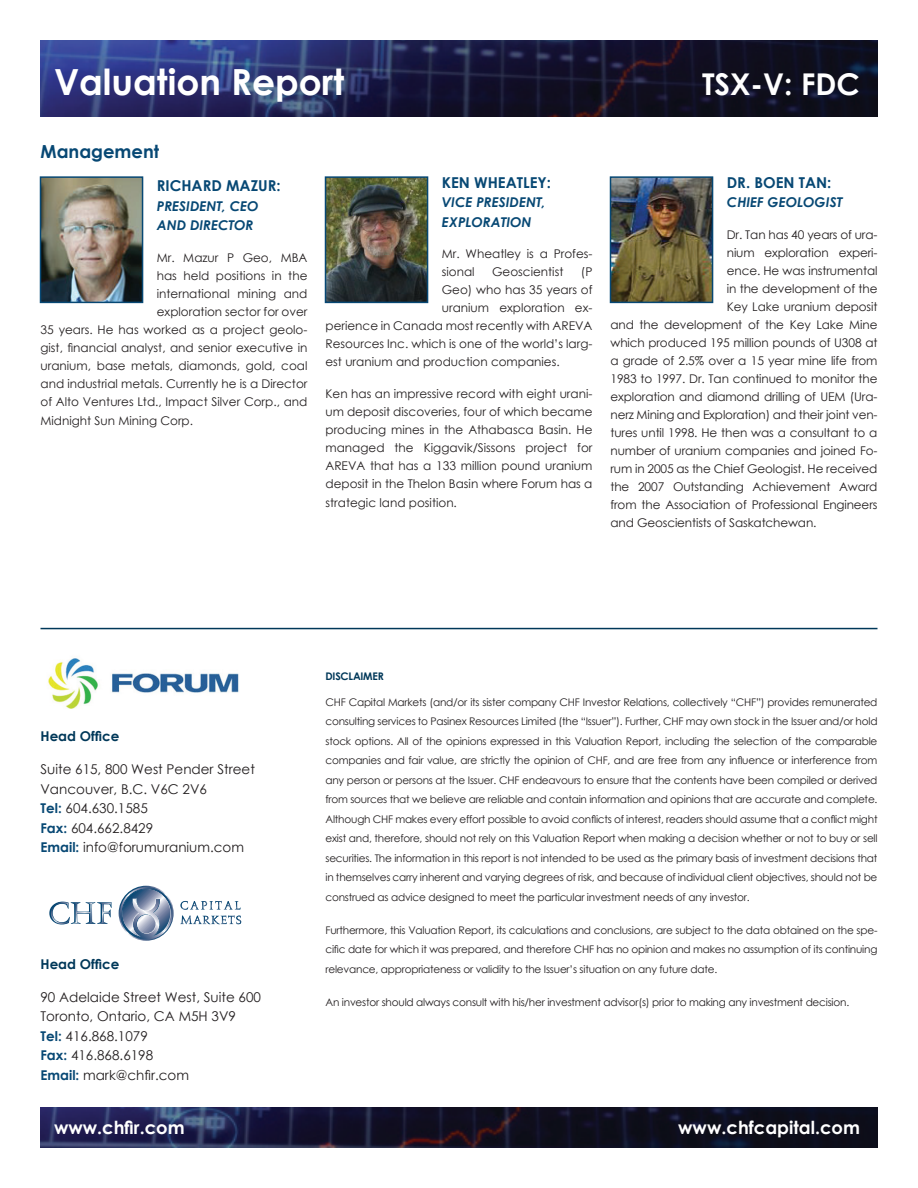
<style>
.page{position:relative;width:918px;height:1188px;background:#fff}
.page>*{position:absolute;margin:0;border:0;box-sizing:border-box;transform-origin:0 0}
.t1{font:700 36px "Century Gothic";color:#fff}
.t2{font:700 30px "Century Gothic";color:#fff}
.t3{font:700 18px "Century Gothic";color:#fff}
.t4{font:700 18px "Century Gothic";color:#074874}
.t5{font:700 15px "Century Gothic";color:#074874}
.t6{font:13.5px/19.5px "Century Gothic";color:#231f20}
.t7{font:italic 700 13.5px/19.5px "Century Gothic";color:#074874}
.t8{font:700 13.5px "Century Gothic";color:#003859}
.t9{font:12px/18px "Century Gothic";color:#231f20;text-align:right}
.t10{font:10.5px/19.5px "Century Gothic";letter-spacing:-.02em;color:#231f20;text-align:justify}
.t11{font:700 10.5px "Century Gothic";letter-spacing:-.02em;color:#003859}
.s1{font-weight:700;color:#074874}
</style>
<div class="page">
<img style="left:40px;top:1107px;width:838px;height:41px">
<img style="left:40px;top:40px;width:838px;height:76px">
<img style="left:43px;top:179px;width:97px;height:121px">
<div style="left:40px;top:176px;width:103px;height:127px;border:2px solid #074874"></div>
<img style="left:328px;top:179px;width:97px;height:121px">
<div style="left:325px;top:176px;width:103px;height:127px;border:2px solid #074874"></div>
<img style="left:613px;top:179px;width:97px;height:121px">
<div style="left:610px;top:176px;width:103px;height:127px;border:2px solid #074874"></div>
<hr style="left:40px;top:628px;width:838px;height:1px;background:#003859">
<img style="left:48px;top:658px;width:191px;height:51px">
<svg style="left:119px;top:886px;width:55px;height:55px"></svg>
<svg style="left:120px;top:887px;width:53px;height:53px"></svg>
<svg style="left:122px;top:889px;width:49px;height:48px;background:#8497b2"></svg>
<svg style="left:137px;top:915px;width:19px;height:19px"></svg>
<svg style="left:137px;top:915px;width:19px;height:18px"></svg>
<svg style="left:180px;top:901px;width:61px;height:23px"></svg>
<svg style="left:49px;top:902px;width:63px;height:22px"></svg>
<h1 class="t1" style="left:54px;top:54px;width:292px">Valuation Report</h1>
<h2 class="t2" style="left:702px;top:61px;width:159px">TSX-V: FDC</h2>
<h3 class="t4" style="left:40px;top:138px;width:120px">Management</h3>
<h3 class="t5" style="left:157px;top:174px;width:125px">Richard Mazur:</h3>
<p class="t7" style="left:157px;top:195px;width:103px">PRESIDENT, CEO<br>AND DIRECTOR</p>
<p class="t9" style="left:40px;top:248px;width:269px">Mr. Mazur P Geo, MBA<br>has held positions in the<br>international mining and<br>exploration sector for over<br>35 years. He has worked as a project geolo&shy;gist, financial analyst, and senior executive in uranium, base metals, diamonds, gold, coal and industrial metals. Currently he is a Director of Alto Ventures Ltd., Impact Silver Corp., and</p>
<p class="t9" style="left:40px;top:412px;width:154px">Midnight Sun Mining Corp.</p>
<h3 class="t5" style="left:442px;top:171px;width:111px">Ken Wh eatley:</h3>
<p class="t7" style="left:442px;top:192px;width:105px">VICE PRESIDENT,<br>EXPLORATION</p>
<p class="t9" style="left:442px;top:245px;width:152px;text-align:left">Mr. Wheatley is a Profes&shy;sional</p>
<p class="t9" style="left:492px;top:263px;width:73px">Geoscientist</p>
<p class="t9" style="left:581px;top:263px;width:13px">(P</p>
<p class="t9" style="left:442px;top:281px;width:152px">Geo) who has 35 years of</p>
<p class="t9" style="left:442px;top:299px;width:152px">uranium exploration ex-</p>
<p class="t9" style="left:325px;top:317px;width:268px">perience in Canada most recently with AREVA</p>
<p class="t9" style="left:325px;top:335px;width:268px">Resources Inc. which is one of the world’s larg-</p>
<p class="t9" style="left:325px;top:353px;width:236px">est uranium and production companies.</p>
<p class="t9" style="left:325px;top:384px;width:269px;text-align:justify">Ken has an impressive record with eight urani&shy;um deposit discoveries, four of which became producing mines in the Athabasca Basin. He managed the Kiggavik/Sissons project for AREVA that has a 133 million pound uranium deposit in the Thelon Basin where Forum has a</p>
<p class="t9" style="left:325px;top:494px;width:133px">strategic land position.</p>
<h3 class="t5" style="left:727px;top:171px;width:106px">Dr. Boen Tan:</h3>
<p class="t7" style="left:727px;top:192px;width:117px">CHIEF GEOLOG IST</p>
<p class="t9" style="left:727px;top:225px;width:152px">Dr. Tan has 40 years of ura-</p>
<p class="t9" style="left:727px;top:243px;width:152px">nium exploration experi-</p>
<p class="t9" style="left:727px;top:261px;width:152px">ence. He was instrumental</p>
<p class="t9" style="left:727px;top:279px;width:152px">in the development of the</p>
<p class="t9" style="left:727px;top:297px;width:152px">Key Lake uranium deposit</p>
<p class="t9" style="left:610px;top:315px;width:269px">and the development of the Key Lake Mine</p>
<p class="t9" style="left:610px;top:333px;width:268px">which produced 195 million pounds of U308 at</p>
<p class="t9" style="left:610px;top:351px;width:268px">a grade of 2.5% over a 15 year mine life from</p>
<p class="t9" style="left:610px;top:369px;width:269px">1983 to 1997. Dr. Tan continued to monitor the</p>
<p class="t9" style="left:610px;top:387px;width:269px">exploration and diamond drilling of UEM (Ura-</p>
<p class="t9" style="left:610px;top:405px;width:269px">nerz Mining and Exploration) and their joint ven-</p>
<p class="t9" style="left:610px;top:423px;width:268px">tures until 1998. He then was a consultant to a</p>
<p class="t9" style="left:610px;top:441px;width:268px">number of uranium companies and joined Fo-</p>
<p class="t9" style="left:610px;top:459px;width:268px">rum in 2005 as the Chief Geologist. He received</p>
<p class="t9" style="left:610px;top:477px;width:268px">the 2007 Outstanding Achievement Award</p>
<p class="t9" style="left:610px;top:495px;width:268px">from the Association of Professional Engineers</p>
<p class="t9" style="left:610px;top:513px;width:208px">and Geoscientists of Saskatchewan.</p>
<p class="t8" style="left:40px;top:726px;width:80px">Head Office</p>
<p class="t6" style="left:40px;top:759px;width:216px">Suite 615, 800 West Pender Street<br>Vancouver, B.C. V6C 2V6<br><span class="s1">Tel:</span> 604.630.1585<br><span class="s1">Fax:</span> 604.662.8429<br><span class="s1">Email:</span> info@forumuranium.com</p>
<p class="t8" style="left:40px;top:954px;width:80px">Head Office</p>
<p class="t6" style="left:40px;top:987px;width:222px">90 Adelaide Street West, Suite 600<br>Toronto, Ontario, CA M5H 3V9<br><span class="s1">Tel:</span> 416.868.1079<br><span class="s1">Fax:</span> 416.868.6198<br><span class="s1">Email:</span> mark@chfir.com</p>
<p class="t11" style="left:326px;top:668px;width:57px">Disclaimer</p>
<p class="t10" style="left:326px;top:692px;width:554px">CHF Capital Markets (and/or its sister company CHF Investor Relations, collectively “CHF”) provides remunerated consulting services to Pasinex Resources Limited (the “Issuer”). Further, CHF may own stock in the Issuer and/or hold stock options. All of the opinions expressed in this Valuation Report, including the selection of the comparable companies and fair value, are strictly the opinion of CHF, and are free from any influence or interference from any person or persons at the Issuer. CHF endeavours to ensure that the contents have been compiled or derived from sources that we believe are reliable and contain information and opinions that are accurate and complete.<br>Although CHF makes every effort possible to avoid conflicts of interest, readers should assume that a conflict might exist and, therefore, should not rely on this Valuation Report when making a decision whether or not to buy or sell securities. The information in this report is not intended to be used as the primary basis of investment decisions that in themselves carry inherent and varying degrees of risk, and because of individual client objectives, should not be construed as advice designed to meet the particular investment needs of any investor.</p>
<p class="t10" style="left:326px;top:920px;width:553px">Furthermore, this Valuation Report, its calculations and conclusions, are subject to the data obtained on the spe&shy;cific date for which it was prepared, and therefore CHF has no opinion and makes no assumption of its continuing relevance, appropriateness or validity to the Issuer’s situation on any future date.</p>
<p class="t10" style="left:326px;top:992px;width:525px">An investor should always consult with his/her investment advisor(s) prior to making any investment decision.</p>
<h3 class="t3" style="left:54px;top:1114px;width:132px">www.chfir.com</h3>
<h3 class="t3" style="left:678px;top:1114px;width:183px">www.chfcapital.com</h3>
</div>
